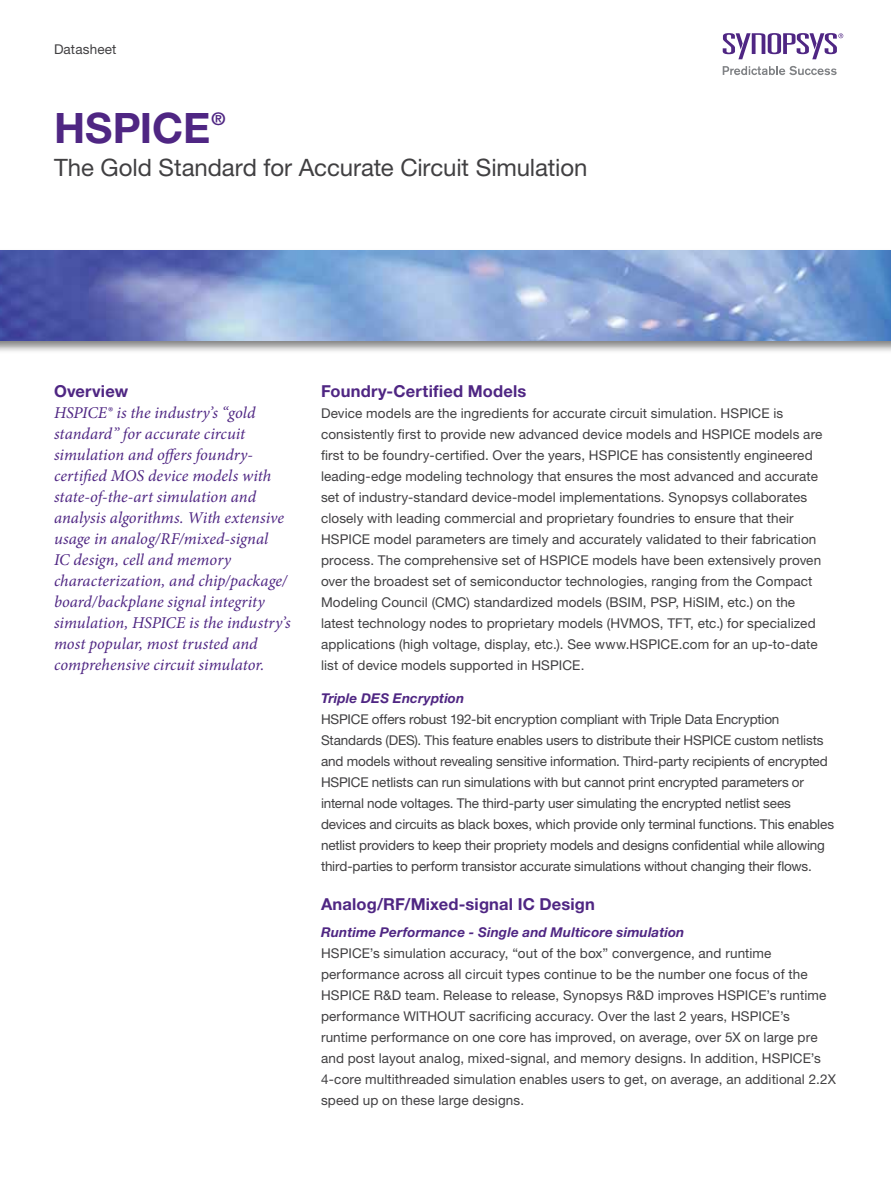
<style>
.page{position:relative;width:891px;height:1188px;background:#fff}
.page>*{position:absolute;margin:0;border:0;box-sizing:border-box;transform-origin:0 0}
.t1{font:700 42px "Helvetica Neue LT Std";color:#4f2683}
.t2{font:24px "Helvetica Neue LT Std";letter-spacing:-.005em;color:#414042}
.t3{font:700 17.55px "Helvetica Neue LT Std";color:#4f2683}
.t4{font:italic 16.5px/21px "Minion Pro";color:#4f2683}
.t5{font:700 16.5px "Helvetica Neue LT Std";letter-spacing:.01em;color:#4f2683}
.t6{font:13.5px/21px "Helvetica Neue LT Std";letter-spacing:.005em;color:#414042}
.t7{font:italic 700 13.5px "Helvetica Neue LT Std";letter-spacing:.01em;color:#4f2683}
</style>
<div class="page">
<div style="left:0;top:248px;width:891px;height:106px;background:#000;opacity:.5"></div>
<img style="left:0;top:251px;width:891px;height:90px">
<svg style="left:723px;top:66px;width:114px;height:9px"></svg>
<svg style="left:723px;top:33px;width:120px;height:26px"></svg>
<p class="t6" style="left:54px;top:39px;width:64px">Datasheet</p>
<h1 class="t1" style="left:54px;top:103px;width:158px">HSPICE</h1>
<p class="t3" style="left:212px;top:107px;width:15px">®</p>
<h2 class="t2" style="left:54px;top:154px;width:535px">The Gold Standard for Accurate Circuit Simulation</h2>
<p class="t5" style="left:54px;top:381px;width:76px">Overview</p>
<p class="t4" style="left:54px;top:402px;width:238px">HSPICE® is the industry’s “gold standard” for accurate circuit simulation and offers foundry&shy;certified MOS device models with state-of-the-art simulation and analysis algorithms. With extensive usage in analog/RF/mixed-signal<br>IC design, cell and memory characterization, and chip/package/ board/backplane signal integrity simulation, HSPICE is the industry’s most popular, most trusted and comprehensive circuit simulator.</p>
<p class="t5" style="left:321px;top:381px;width:207px">Foundry-Certified Models</p>
<p class="t6" style="left:321px;top:403px;width:503px">Device models are the ingredients for accurate circuit simulation. HSPICE is consistently first to provide new advanced device models and HSPICE models are first to be foundry-certified. Over the years, HSPICE has consistently engineered leading-edge modeling technology that ensures the most advanced and accurate set of industry-standard device-model implementations. Synopsys collaborates closely with leading commercial and proprietary foundries to ensure that their HSPICE model parameters are timely and accurately validated to their fabrication process. The comprehensive set of HSPICE models have been extensively proven over the broadest set of semiconductor technologies, ranging from the Compact Modeling Council (CMC) standardized models (BSIM, PSP, HiSIM, etc.) on the latest technology nodes to proprietary models (HVMOS, TFT, etc.) for specialized applications (high voltage, display, etc.). See www.HSPICE.com for an up-to-date list of device models supported in HSPICE.</p>
<p class="t7" style="left:321px;top:690px;width:145px">Triple DES Encryption</p>
<p class="t6" style="left:321px;top:709px;width:515px">HSPICE offers robust 192-bit encryption compliant with Triple Data Encryption Standards (DES). This feature enables users to distribute their HSPICE custom netlists and models without revealing sensitive information. Third-party recipients of encrypted HSPICE netlists can run simulations with but cannot print encrypted parameters or internal node voltages. The third-party user simulating the encrypted netlist sees devices and circuits as black boxes, which provide only terminal functions. This enables netlist providers to keep their propriety models and designs confidential while allowing third-parties to perform transistor accurate simulations without changing their flows.</p>
<p class="t5" style="left:321px;top:894px;width:275px">Analog/RF/Mixed-signal IC Design</p>
<p class="t7" style="left:321px;top:924px;width:365px">Runtime Performance - Single and Multicore simulation</p>
<p class="t6" style="left:321px;top:943px;width:517px">HSPICE’s simulation accuracy, “out of the box” convergence, and runtime performance across all circuit types continue to be the number one focus of the HSPICE R&amp;D team. Release to release, Synopsys R&amp;D improves HSPICE’s runtime performance WITHOUT sacrificing accuracy. Over the last 2 years, HSPICE’s runtime performance on one core has improved, on average, over 5X on large pre and post layout analog, mixed-signal, and memory designs. In addition, HSPICE’s 4-core multithreaded simulation enables users to get, on average, an additional 2.2X speed up on these large designs.</p>
</div>
